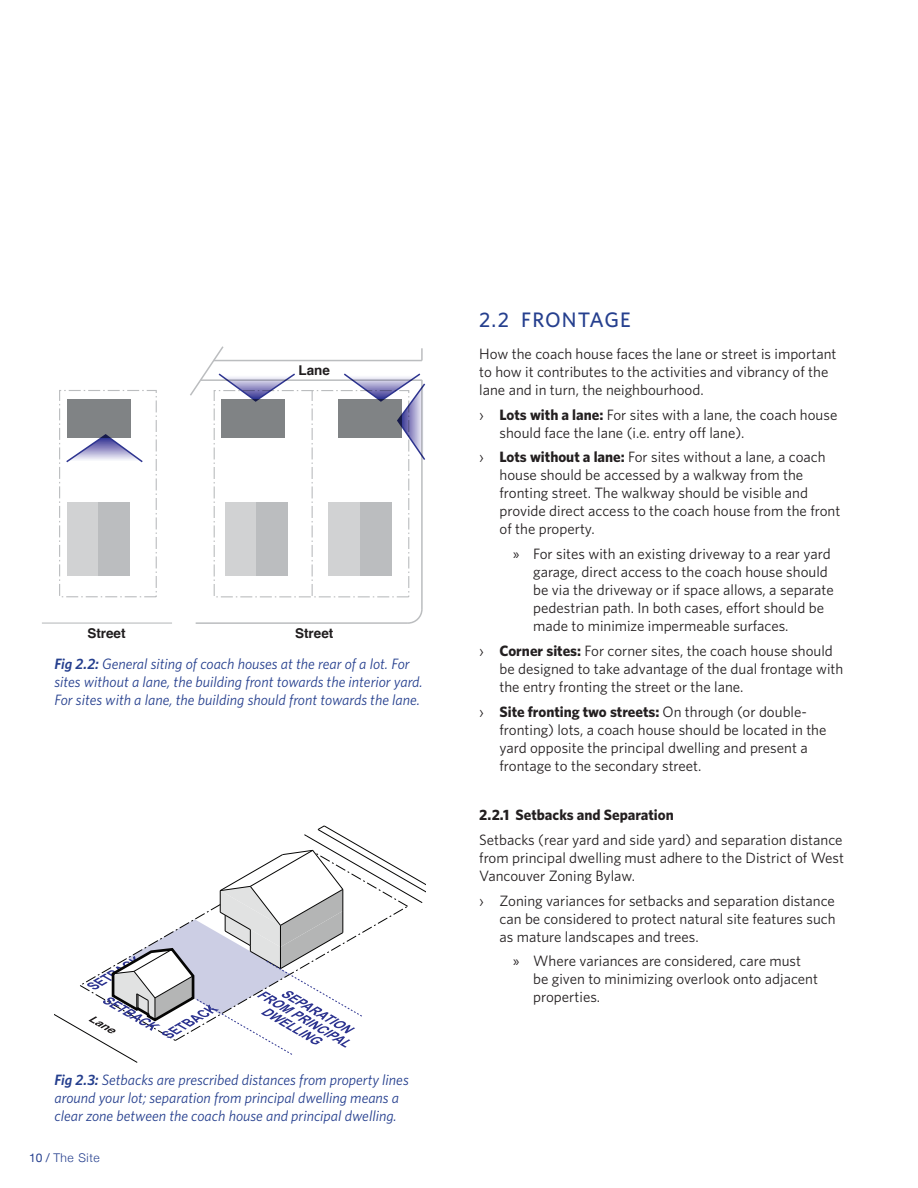
<style>
.page{position:relative;width:918px;height:1188px;background:#fff}
.page>*{position:absolute;margin:0;border:0;box-sizing:border-box;transform-origin:0 0}
.t1{font:500 21px "Whitney";letter-spacing:.05em;color:#253f8e}
.t2{font:15px/18px "Whitney";color:#231f20}
.t3{font:italic 15px/18px "Whitney";color:#253f8e}
.t4{font:700 15px "Whitney";color:#231f20}
.t5{font:700 13.5px "Helvetica";color:#201d1e}
.t6{font:300 12px "Helvetica Neue";letter-spacing:.05em;color:#253f8e}
.s1{font-weight:600}
.s2{font-weight:400}
.s3{font-weight:700}
.s4{font-family:"Myriad Pro"}
</style>
<div class="page">
<div style="left:67px;top:400px;width:63px;height:38px;background:#808385"></div>
<div style="left:59px;top:390px;width:98px;height:207px;border:1px dashed #bbbdbf"></div>
<hr style="left:42px;top:623px;width:130px;height:1px;background:#bbbdbf">
<div style="left:67px;top:502px;width:32px;height:73px;background:#d1d2d3"></div>
<div style="left:99px;top:502px;width:31px;height:73px;background:#bbbdbf"></div>
<svg style="left:66px;top:434px;width:77px;height:28px"></svg>
<div style="left:338px;top:400px;width:64px;height:38px;background:#808385"></div>
<hr style="left:201px;top:379px;width:221px;height:2px;background:#bbbdbf">
<hr style="left:214px;top:360px;width:208px;height:1px;background:#bbbdbf">
<div style="left:312px;top:390px;width:97px;height:207px;border:1px dashed #bbbdbf"></div>
<hr style="left:196px;top:622px;width:212px;height:2px;background:#bbbdbf">
<hr style="left:421px;top:380px;width:2px;height:229px;background:#bbbdbf">
<svg style="left:421px;top:348px;width:2px;height:13px"></svg>
<div style="left:329px;top:502px;width:31px;height:73px;background:#d1d2d3"></div>
<div style="left:360px;top:502px;width:31px;height:73px;background:#bbbdbf"></div>
<svg style="left:406px;top:608px;width:17px;height:16px"></svg>
<svg style="left:190px;top:346px;width:123px;height:252px"></svg>
<svg style="left:344px;top:373px;width:81px;height:87px"></svg>
<svg style="left:55px;top:825px;width:370px;height:238px"></svg>
<p class="t5" style="left:87px;top:622px;width:40px">Street</p>
<p class="t5" style="left:298px;top:360px;width:33px">Lane</p>
<p class="t5" style="left:295px;top:622px;width:40px">Street</p>
<p class="t3" style="left:55px;top:655px;width:370px"><span class="s1">Fig 2.2:</span> General siting of coach houses at the rear of a lot. For sites without a lane, the building front towards the interior yard.<br>For sites with a lane, the building should front towards the lane.</p>
<p class="t3" style="left:55px;top:1070px;width:356px"><span class="s1">Fig 2.3:</span> Setbacks are prescribed distances from property lines around your lot; separation from principal dwelling means a clear zone between the coach house and principal dwelling.</p>
<p class="t6" style="left:29px;top:1148px;width:72px"><span class="s2">10 /</span> The Site</p>
<h1 class="t1" style="left:479px;top:306px;width:153px">2.2 FRONTAGE</h1>
<p class="t2" style="left:479px;top:344px;width:359px">How the coach house faces the lane or street is important to how it contributes to the activities and vibrancy of the lane and in turn, the neighbourhood.</p>
<p class="t2" style="left:500px;top:405px;width:339px;text-indent:-20px">› <span class="s3">Lots with a lane:</span> For sites with a lane, the coach house should face the lane (i.e. entry off lane).</p>
<p class="t2" style="left:500px;top:448px;width:342px;text-indent:-20px">› <span class="s3">Lots without a lane:</span> For sites without a lane, a coach house should be accessed by a walkway from the fronting street. The walkway should be visible and provide direct access to the coach house from the front of the property.</p>
<p class="t2" style="left:533px;top:544px;width:302px;text-indent:-20px"><span class="s4">»</span> For sites with an existing driveway to a rear yard garage, direct access to the coach house should be via the driveway or if space allows, a separate pedestrian path. In both cases, effort should be made to minimize impermeable surfaces.</p>
<p class="t2" style="left:500px;top:641px;width:345px;text-indent:-20px">› <span class="s3">Corner sites:</span> For corner sites, the coach house should be designed to take advantage of the dual frontage with the entry fronting the street or the lane.</p>
<p class="t2" style="left:500px;top:702px;width:329px;text-indent:-20px">› <span class="s3">Site fronting two streets:</span> On through (or double&shy;fronting) lots, a coach house should be located in the yard opposite the principal dwelling and present a frontage to the secondary street.</p>
<p class="t4" style="left:479px;top:805px;width:196px">2.2.1 Setbacks and Separation</p>
<p class="t2" style="left:479px;top:830px;width:366px;text-align:justify">Setbacks (rear yard and side yard) and separation distance from principal dwelling must adhere to the District of West Vancouver Zoning Bylaw.</p>
<p class="t2" style="left:500px;top:891px;width:338px;text-align:justify;text-indent:-20px">› Zoning variances for setbacks and separation distance can be considered to protect natural site features such as mature landscapes and trees.</p>
<p class="t2" style="left:533px;top:952px;width:286px;text-indent:-20px"><span class="s4">»</span> Where variances are considered, care must be given to minimizing overlook onto adjacent properties.</p>
</div>
